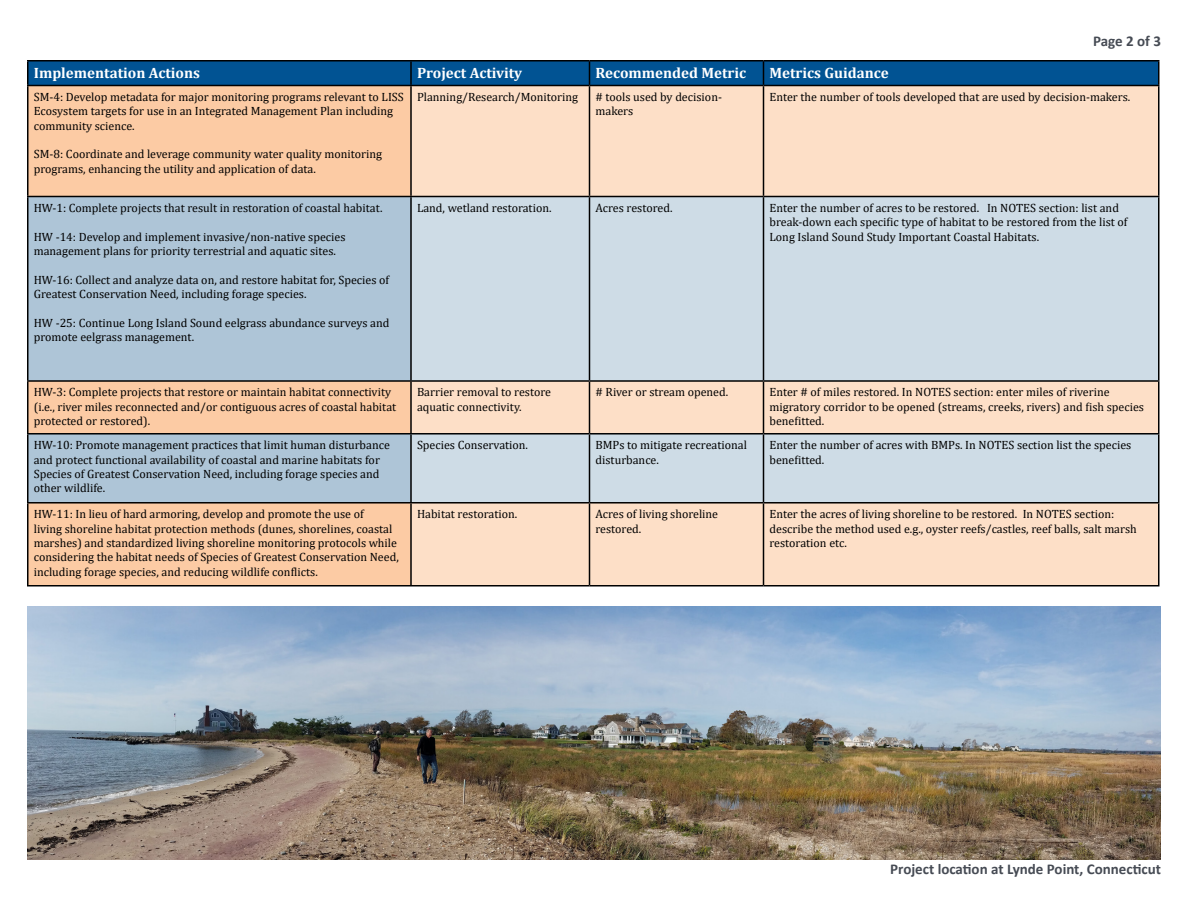
<style>
.page{position:relative;width:1188px;height:918px;background:#fff}
.page>*{position:absolute;margin:0;border:0;box-sizing:border-box;transform-origin:0 0}
.t1{font:700 15px "Cambria";color:#fff}
.t2{font:700 15px "Calibri";color:#464b54}
.t3{font:12px/14.4px "Cambria";color:#000}
</style>
<div class="page">
<div style="left:28px;top:86px;width:382px;height:499px;background:#fccba4"></div>
<div style="left:412px;top:86px;width:746px;height:499px;background:#fddfc7"></div>
<svg style="left:28px;top:197px;width:382px;height:305px;background:#bac5cd"></svg>
<svg style="left:412px;top:197px;width:746px;height:305px;background:#d5dbe0"></svg>
<hr style="left:27px;top:60px;width:384px;height:2px;background:#000">
<hr style="left:411px;top:60px;width:179px;height:2px;background:#000">
<hr style="left:590px;top:60px;width:174px;height:2px;background:#000">
<hr style="left:764px;top:60px;width:396px;height:2px;background:#000">
<svg style="left:27px;top:61px;width:1132px;height:24px;background:#00508d"></svg>
<hr style="left:1158px;top:62px;width:2px;height:23px;background:#000">
<hr style="left:27px;top:85px;width:384px;height:1px;background:#000">
<hr style="left:27px;top:86px;width:1px;height:110px;background:#000">
<hr style="left:411px;top:85px;width:179px;height:1px;background:#000">
<hr style="left:410px;top:86px;width:2px;height:110px;background:#000">
<hr style="left:590px;top:85px;width:174px;height:1px;background:#000">
<hr style="left:589px;top:86px;width:1px;height:110px;background:#000">
<hr style="left:764px;top:85px;width:396px;height:1px;background:#000">
<hr style="left:763px;top:86px;width:1px;height:110px;background:#000">
<hr style="left:1158px;top:86px;width:2px;height:110px;background:#000">
<hr style="left:27px;top:196px;width:384px;height:1px;background:#000">
<hr style="left:27px;top:197px;width:1px;height:183px;background:#000">
<hr style="left:411px;top:196px;width:179px;height:1px;background:#000">
<hr style="left:410px;top:197px;width:2px;height:183px;background:#000">
<hr style="left:590px;top:196px;width:174px;height:1px;background:#000">
<hr style="left:589px;top:197px;width:1px;height:183px;background:#000">
<hr style="left:764px;top:196px;width:396px;height:1px;background:#000">
<hr style="left:763px;top:197px;width:1px;height:183px;background:#000">
<hr style="left:1158px;top:197px;width:2px;height:183px;background:#000">
<hr style="left:27px;top:380px;width:384px;height:2px;background:#000">
<hr style="left:27px;top:382px;width:1px;height:51px;background:#000">
<hr style="left:411px;top:380px;width:179px;height:2px;background:#000">
<hr style="left:410px;top:382px;width:2px;height:51px;background:#000">
<hr style="left:590px;top:380px;width:174px;height:2px;background:#000">
<hr style="left:589px;top:382px;width:1px;height:51px;background:#000">
<hr style="left:764px;top:380px;width:396px;height:2px;background:#000">
<hr style="left:763px;top:382px;width:1px;height:51px;background:#000">
<hr style="left:1158px;top:382px;width:2px;height:51px;background:#000">
<hr style="left:27px;top:433px;width:384px;height:2px;background:#000">
<hr style="left:27px;top:435px;width:1px;height:67px;background:#000">
<hr style="left:411px;top:433px;width:179px;height:2px;background:#000">
<hr style="left:410px;top:435px;width:2px;height:67px;background:#000">
<hr style="left:590px;top:433px;width:174px;height:2px;background:#000">
<hr style="left:589px;top:435px;width:1px;height:67px;background:#000">
<hr style="left:764px;top:433px;width:396px;height:2px;background:#000">
<hr style="left:763px;top:435px;width:1px;height:67px;background:#000">
<hr style="left:1158px;top:435px;width:2px;height:67px;background:#000">
<hr style="left:27px;top:502px;width:384px;height:2px;background:#000">
<hr style="left:27px;top:504px;width:1px;height:81px;background:#000">
<hr style="left:411px;top:502px;width:179px;height:2px;background:#000">
<hr style="left:410px;top:504px;width:2px;height:81px;background:#000">
<hr style="left:590px;top:502px;width:174px;height:2px;background:#000">
<hr style="left:589px;top:504px;width:1px;height:81px;background:#000">
<hr style="left:764px;top:502px;width:396px;height:2px;background:#000">
<hr style="left:763px;top:504px;width:1px;height:81px;background:#000">
<hr style="left:1158px;top:504px;width:2px;height:81px;background:#000">
<hr style="left:27px;top:585px;width:384px;height:1px;background:#000">
<hr style="left:411px;top:585px;width:179px;height:1px;background:#000">
<hr style="left:590px;top:585px;width:174px;height:1px;background:#000">
<hr style="left:764px;top:585px;width:396px;height:1px;background:#000">
<img style="left:27px;top:606px;width:1134px;height:254px">
<p class="t2" style="left:1093px;top:30px;width:69px">Page 2 of 3</p>
<p class="t1" style="left:34px;top:63px;width:168px">Implementation Actions</p>
<p class="t1" style="left:417px;top:63px;width:107px">Project Activity</p>
<p class="t1" style="left:596px;top:63px;width:152px">Recommended Metric</p>
<p class="t1" style="left:770px;top:63px;width:121px">Metrics Guidance</p>
<p class="t3" style="left:34px;top:89px;width:372px">SM-4: Develop metadata for major monitoring programs relevant to LISS<br>Ecosystem targets for use in an Integrated Management Plan including community science.</p>
<p class="t3" style="left:34px;top:147px;width:350px">SM-8: Coordinate and leverage community water quality monitoring programs, enhancing the utility and application of data.</p>
<p class="t3" style="left:417px;top:89px;width:163px">Planning/Research/Monitoring</p>
<p class="t3" style="left:596px;top:89px;width:128px"># tools used by decision&shy;makers</p>
<p class="t3" style="left:770px;top:89px;width:362px">Enter the number of tools developed that are used by decision-makers.</p>
<p class="t3" style="left:34px;top:200px;width:350px">HW-1: Complete projects that result in restoration of coastal habitat.</p>
<p class="t3" style="left:34px;top:229px;width:313px">HW -14: Develop and implement invasive/non-native species management plans for priority terrestrial and aquatic sites.</p>
<p class="t3" style="left:34px;top:272px;width:357px">HW-16: Collect and analyze data on, and restore habitat for, Species of<br>Greatest Conservation Need, including forage species.</p>
<p class="t3" style="left:34px;top:316px;width:357px">HW -25: Continue Long Island Sound eelgrass abundance surveys and promote eelgrass management.</p>
<p class="t3" style="left:417px;top:200px;width:136px">Land, wetland restoration.</p>
<p class="t3" style="left:596px;top:200px;width:78px">Acres restored.</p>
<p class="t3" style="left:770px;top:200px;width:360px">Enter the number of acres to be restored. In NOTES section: list and break-down each specific type of habitat to be restored from the list of<br>Long Island Sound Study Important Coastal Habitats.</p>
<p class="t3" style="left:34px;top:385px;width:364px">HW-3: Complete projects that restore or maintain habitat connectivity (i.e., river miles reconnected and/or contiguous acres of coastal habitat protected or restored).</p>
<p class="t3" style="left:417px;top:385px;width:136px">Barrier removal to restore aquatic connectivity.</p>
<p class="t3" style="left:596px;top:385px;width:134px"># River or stream opened.</p>
<p class="t3" style="left:770px;top:385px;width:376px">Enter # of miles restored. In NOTES section: enter miles of riverine migratory corridor to be opened (streams, creeks, rivers) and fish species benefitted.</p>
<p class="t3" style="left:34px;top:438px;width:358px">HW-10: Promote management practices that limit human disturbance and protect functional availability of coastal and marine habitats for Species of Greatest Conservation Need, including forage species and other wildlife.</p>
<p class="t3" style="left:417px;top:438px;width:113px">Species Conservation.</p>
<p class="t3" style="left:596px;top:438px;width:153px">BMPs to mitigate recreational disturbance.</p>
<p class="t3" style="left:770px;top:438px;width:363px">Enter the number of acres with BMPs. In NOTES section list the species benefitted.</p>
<p class="t3" style="left:34px;top:507px;width:367px">HW-11: In lieu of hard armoring, develop and promote the use of<br>living shoreline habitat protection methods (dunes, shorelines, coastal marshes) and standardized living shoreline monitoring protocols while considering the habitat needs of Species of Greatest Conservation Need, including forage species, and reducing wildlife conflicts.</p>
<p class="t3" style="left:417px;top:507px;width:102px">Habitat restoration.</p>
<p class="t3" style="left:596px;top:507px;width:124px">Acres of living shoreline restored.</p>
<p class="t3" style="left:770px;top:507px;width:369px">Enter the acres of living shoreline to be restored. In NOTES section: describe the method used e.g., oyster reefs/castles, reef balls, salt marsh restoration etc.</p>
<p class="t2" style="left:890px;top:858px;width:272px">Project location at Lynde Point, Connecticut</p>
</div>
